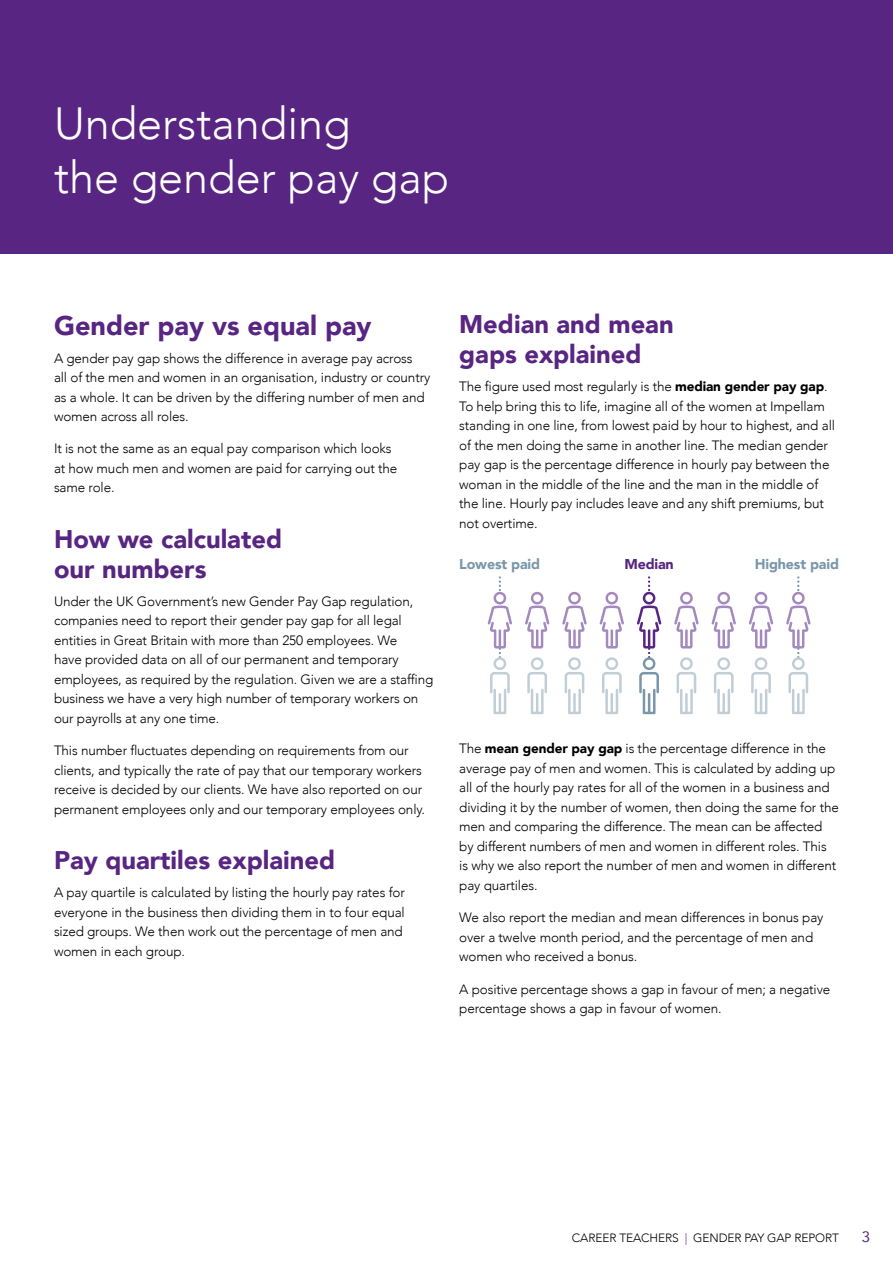
<style>
.page{position:relative;width:893px;height:1263px;background:#fff}
.page>*{position:absolute;margin:0;border:0;box-sizing:border-box;transform-origin:0 0}
.t1{font:300 45px/54px "Avenir";color:#fff}
.t2{font:900 27px "Avenir";color:#582582}
.t3{font:900 25.5px/30px "Avenir";color:#582582}
.t4{font:15px "Avenir";color:#582582}
.t5{font:900 14.25px "Avenir";letter-spacing:-.01em;color:#7a97aa}
.t6{font:900 14.25px "Avenir";letter-spacing:-.01em;color:#582582}
.t7{font:300 13.5px/19.5px "Avenir";letter-spacing:-.01em;color:#000}
.t8{font:300 12px "Avenir";letter-spacing:-.01em;color:#000}
.s1{font-weight:900}
.s2{color:#582582}
</style>
<div class="page">
<div style="left:0;top:0;width:893px;height:253px;background:#582582"></div>
<svg style="left:488px;top:577px;width:24px;height:137px"></svg>
<svg style="left:527px;top:657px;width:20px;height:57px"></svg>
<svg style="left:525px;top:591px;width:24px;height:57px"></svg>
<svg style="left:565px;top:657px;width:19px;height:57px"></svg>
<svg style="left:562px;top:591px;width:25px;height:57px"></svg>
<svg style="left:602px;top:657px;width:20px;height:57px"></svg>
<svg style="left:599px;top:591px;width:25px;height:57px"></svg>
<svg style="left:637px;top:577px;width:24px;height:137px"></svg>
<svg style="left:677px;top:657px;width:19px;height:57px"></svg>
<svg style="left:674px;top:591px;width:25px;height:57px"></svg>
<svg style="left:714px;top:657px;width:20px;height:57px"></svg>
<svg style="left:711px;top:591px;width:25px;height:57px"></svg>
<svg style="left:751px;top:657px;width:20px;height:57px"></svg>
<svg style="left:749px;top:591px;width:24px;height:57px"></svg>
<svg style="left:786px;top:577px;width:24px;height:137px"></svg>
<p class="t1" style="left:54px;top:96px;width:397px">Understanding<br>the gender pay gap</p>
<p class="t2" style="left:54px;top:302px;width:319px">Gender pay vs equal pay</p>
<p class="t7" style="left:54px;top:348px;width:378px">A gender pay gap shows the difference in average pay across<br>all of the men and women in an organisation, industry or country as a whole. It can be driven by the differing number of men and women across all roles.</p>
<p class="t7" style="left:54px;top:439px;width:345px">It is not the same as an equal pay comparison which looks at how much men and women are paid for carrying out the same role.</p>
<p class="t3" style="left:54px;top:523px;width:230px">How we calculated our numbers</p>
<p class="t7" style="left:54px;top:591px;width:381px">Under the UK Government’s new Gender Pay Gap regulation, companies need to report their gender pay gap for all legal entities in Great Britain with more than 250 employees. We<br>have provided data on all of our permanent and temporary employees, as required by the regulation. Given we are a staffing business we have a very high number of temporary workers on our payrolls at any one time.</p>
<p class="t7" style="left:54px;top:741px;width:372px">This number fluctuates depending on requirements from our clients, and typically the rate of pay that our temporary workers receive is decided by our clients. We have also reported on our permanent employees only and our temporary employees only.</p>
<p class="t3" style="left:54px;top:845px;width:283px">Pay quartiles explained</p>
<p class="t7" style="left:54px;top:883px;width:352px">A pay quartile is calculated by listing the hourly pay rates for everyone in the business then dividing them in to four equal sized groups. We then work out the percentage of men and women in each group.</p>
<p class="t3" style="left:459px;top:309px;width:216px">Median and mean gaps explained</p>
<p class="t7" style="left:459px;top:377px;width:377px">The figure used most regularly is the <span class="s1">median gender pay gap</span>.<br>To help bring this to life, imagine all of the women at Impellam standing in one line, from lowest paid by hour to highest, and all of the men doing the same in another line. The median gender pay gap is the percentage difference in hourly pay between the woman in the middle of the line and the man in the middle of the line. Hourly pay includes leave and any shift premiums, but not overtime.</p>
<p class="t5" style="left:459px;top:552px;width:82px">Lowest paid</p>
<p class="t6" style="left:624px;top:552px;width:51px">Median</p>
<p class="t5" style="left:755px;top:552px;width:86px">Highest paid</p>
<p class="t7" style="left:459px;top:739px;width:381px">The <span class="s1">mean gender pay gap</span> is the percentage difference in the average pay of men and women. This is calculated by adding up all of the hourly pay rates for all of the women in a business and dividing it by the number of women, then doing the same for the men and comparing the difference. The mean can be affected by different numbers of men and women in different roles. This is why we also report the number of men and women in different pay quartiles.</p>
<p class="t7" style="left:459px;top:908px;width:366px">We also report the median and mean differences in bonus pay over a twelve month period, and the percentage of men and women who received a bonus.</p>
<p class="t7" style="left:459px;top:979px;width:373px">A positive percentage shows a gap in favour of men; a negative percentage shows a gap in favour of women.</p>
<p class="t8" style="left:572px;top:1231px;width:268px">CAREER TEACHERS <span class="s2">|</span> GENDER PAY GAP REPORT</p>
<p class="t4" style="left:862px;top:1225px;width:10px">3</p>
</div>
